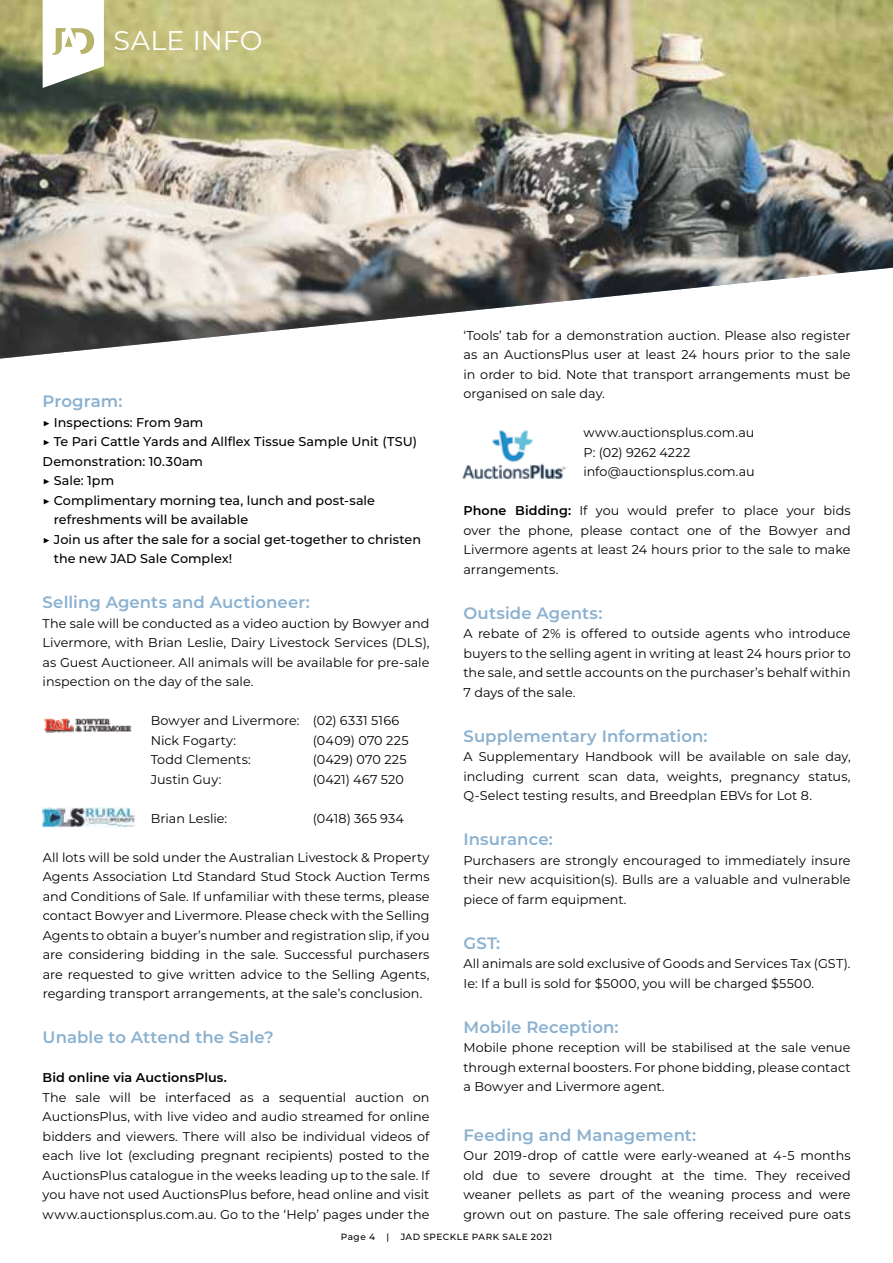
<style>
.page{position:relative;width:893px;height:1263px;background:#fff}
.page>*{position:absolute;margin:0;border:0;box-sizing:border-box;transform-origin:0 0}
.t1{font:27px "Montserrat";letter-spacing:.005em;color:#fff}
.t2{font:600 16.5px "Montserrat";letter-spacing:.005em;color:#8bb1d0}
.t3{font:12.75px/19.5px "Montserrat";letter-spacing:.005em;color:#000;text-align:justify}
.t4{font:500 12.75px "Montserrat";letter-spacing:.005em;color:#000}
.t5{font:600 12.75px "Montserrat";letter-spacing:.005em;color:#000}
.t6{font:500 9px "Montserrat";letter-spacing:.06em;color:#000}
.s1{font-weight:600}
</style>
<div class="page">
<img style="left:0;top:0;width:893px;height:359px">
<img style="left:462px;top:430px;width:104px;height:50px">
<svg style="left:43px;top:0;width:61px;height:88px"></svg>
<img style="left:43px;top:808px;width:91px;height:19px">
<img style="left:44px;top:718px;width:88px;height:15px">
<h1 class="t1" style="left:114px;top:22px;width:150px">SALE INFO</h1>
<p class="t2" style="left:43px;top:390px;width:81px">Program:</p>
<p class="t4" style="left:43px;top:413px;width:162px">▶ Inspections: From 9am</p>
<p class="t4" style="left:43px;top:433px;width:376px">▶ Te Pari Cattle Yards and Allflex Tissue Sample Unit (TSU)</p>
<p class="t4" style="left:43px;top:452px;width:162px">Demonstration: 10.30am</p>
<p class="t4" style="left:43px;top:472px;width:73px">▶ Sale: 1pm</p>
<p class="t4" style="left:43px;top:491px;width:334px">▶ Complimentary morning tea, lunch and post-sale</p>
<p class="t4" style="left:54px;top:511px;width:196px">refreshments will be available</p>
<p class="t4" style="left:43px;top:530px;width:380px">▶ Join us after the sale for a social get-together to christen</p>
<p class="t4" style="left:54px;top:550px;width:180px">the new JAD Sale Complex!</p>
<p class="t2" style="left:43px;top:591px;width:269px">Selling Agents and Auctioneer:</p>
<p class="t3" style="left:43px;top:613px;width:388px">The sale will be conducted as a video auction by Bowyer and Livermore, with Brian Leslie, Dairy Livestock Services (DLS), as Guest Auctioneer. All animals will be available for pre-sale inspection on the day of the sale.</p>
<p class="t3" style="left:151px;top:710px;width:250px">Bowyer and Livermore: (02) 6331 5166<br>Nick Fogarty:</p>
<p class="t3" style="left:313px;top:730px;width:97px">(0409) 070 225</p>
<p class="t3" style="left:151px;top:749px;width:102px">Todd Clements:</p>
<p class="t3" style="left:313px;top:749px;width:96px">(0429) 070 225</p>
<p class="t3" style="left:151px;top:769px;width:72px">Justin Guy:</p>
<p class="t3" style="left:313px;top:769px;width:93px">(0421) 467 520</p>
<p class="t3" style="left:151px;top:808px;width:78px">Brian Leslie:</p>
<p class="t3" style="left:313px;top:808px;width:93px">(0418) 365 934</p>
<p class="t3" style="left:43px;top:847px;width:388px">All lots will be sold under the Australian Livestock &amp; Property Agents Association Ltd Standard Stud Stock Auction Terms and Conditions of Sale. If unfamiliar with these terms, please contact Bowyer and Livermore. Please check with the Selling Agents to obtain a buyer’s number and registration slip, if you are considering bidding in the sale. Successful purchasers are requested to give written advice to the Selling Agents, regarding transport arrangements, at the sale’s conclusion.</p>
<p class="t2" style="left:43px;top:1026px;width:232px">Unable to Attend the Sale?</p>
<p class="t5" style="left:43px;top:1069px;width:186px">Bid online via AuctionsPlus.</p>
<p class="t3" style="left:43px;top:1087px;width:388px">The sale will be interfaced as a sequential auction on AuctionsPlus, with live video and audio streamed for online bidders and viewers. There will also be individual videos of each live lot (excluding pregnant recipients) posted to the AuctionsPlus catalogue in the weeks leading up to the sale. If you have not used AuctionsPlus before, head online and visit www.auctionsplus.com.au. Go to the ‘Help’ pages under the</p>
<p class="t3" style="left:463px;top:325px;width:389px">‘Tools’ tab for a demonstration auction. Please also register as an AuctionsPlus user at least 24 hours prior to the sale in order to bid. Note that transport arrangements must be organised on sale day.</p>
<p class="t3" style="left:583px;top:422px;width:173px;text-align:left">www.auctionsplus.com.au<br>P: (02) 9262 4222 info@auctionsplus.com.au</p>
<p class="t3" style="left:463px;top:500px;width:389px"><span class="s1">Phone Bidding:</span> If you would prefer to place your bids over the phone, please contact one of the Bowyer and Livermore agents at least 24 hours prior to the sale to make arrangements.</p>
<p class="t2" style="left:463px;top:601px;width:140px">Outside Agents:</p>
<p class="t3" style="left:463px;top:624px;width:389px">A rebate of 2% is offered to outside agents who introduce buyers to the selling agent in writing at least 24 hours prior to the sale, and settle accounts on the purchaser’s behalf within 7 days of the sale.</p>
<p class="t2" style="left:463px;top:724px;width:246px">Supplementary Information:</p>
<p class="t3" style="left:463px;top:747px;width:389px">A Supplementary Handbook will be available on sale day, including current scan data, weights, pregnancy status, Q-Select testing results, and Breedplan EBVs for Lot 8.</p>
<p class="t2" style="left:463px;top:828px;width:91px">Insurance:</p>
<p class="t3" style="left:463px;top:850px;width:389px">Purchasers are strongly encouraged to immediately insure their new acquisition(s). Bulls are a valuable and vulnerable piece of farm equipment.</p>
<p class="t2" style="left:463px;top:931px;width:38px">GST:</p>
<p class="t3" style="left:463px;top:954px;width:389px">All animals are sold exclusive of Goods and Services Tax (GST).<br>Ie: If a bull is sold for $5000, you will be charged $5500.</p>
<p class="t2" style="left:463px;top:1015px;width:157px">Mobile Reception:</p>
<p class="t3" style="left:463px;top:1038px;width:389px">Mobile phone reception will be stabilised at the sale venue through external boosters. For phone bidding, please contact a Bowyer and Livermore agent.</p>
<p class="t2" style="left:463px;top:1123px;width:234px">Feeding and Management:</p>
<p class="t3" style="left:463px;top:1145px;width:389px">Our 2019-drop of cattle were early-weaned at 4-5 months old due to severe drought at the time. They received weaner pellets as part of the weaning process and were grown out on pasture. The sale offering received pure oats</p>
<p class="t6" style="left:341px;top:1231px;width:36px">Page 4</p>
<p class="t6" style="left:386px;top:1231px;width:4px">|</p>
<p class="t6" style="left:401px;top:1231px;width:153px">JAD SPECKLE PARK SALE 2021</p>
</div>
